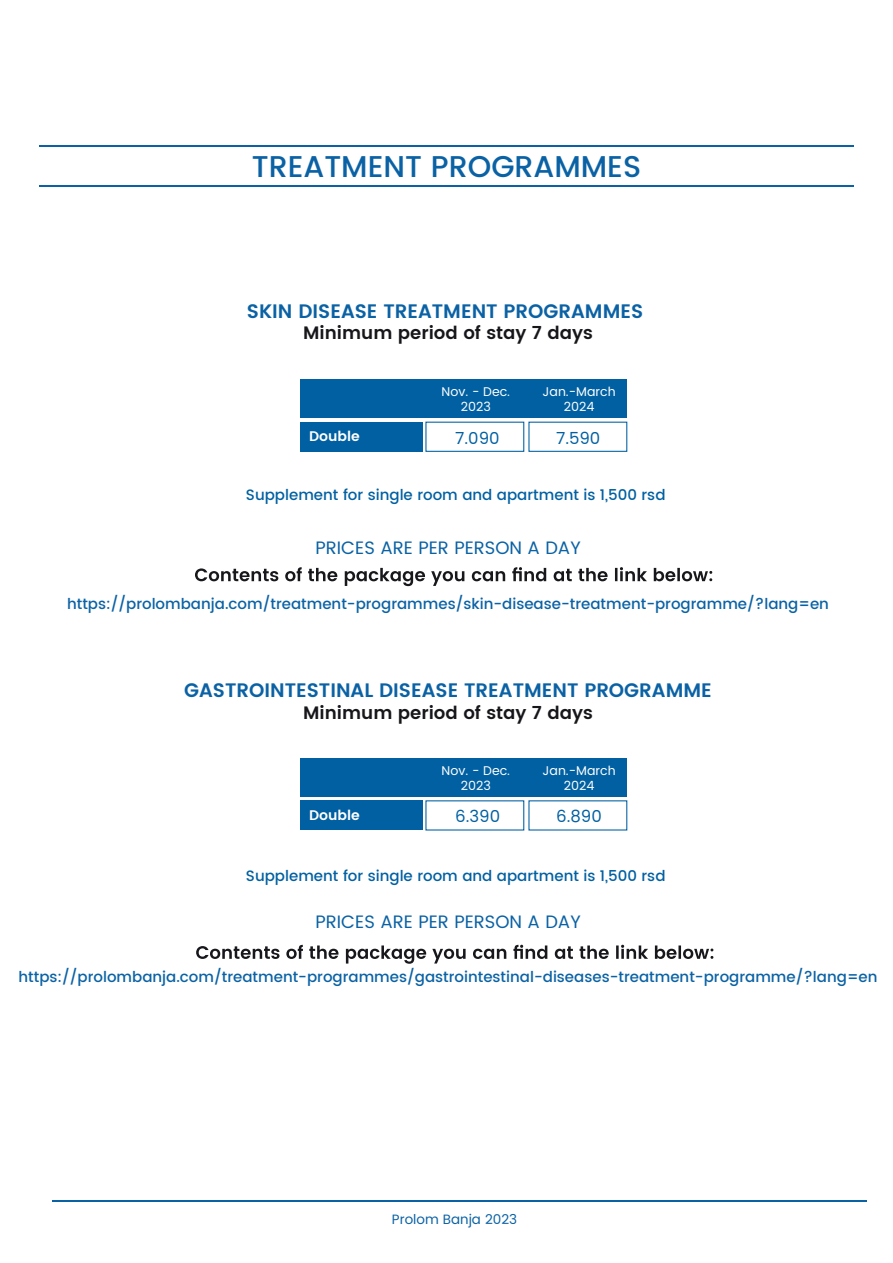
<style>
.page{position:relative;width:893px;height:1263px;background:#fff}
.page>*{position:absolute;margin:0;border:0;box-sizing:border-box;transform-origin:0 0}
.t1{font:500 30px "Poppins";color:#0a62a5}
.t2{font:600 19.5px "Poppins";color:#0a62a5}
.t3{font:600 18px "Poppins";color:#17171b}
.t4{font:18px "Poppins";color:#0a62a5}
.t5{font:16.5px "Poppins";color:#0060a2}
.t6{font:500 15px "Poppins";color:#0a62a5}
.t7{font:500 15px "Poppins";color:#0060a2}
.t8{font:600 13.95px "Poppins";color:#fff}
.t9{font:13.5px "Poppins";color:#0a62a5}
.t10{font:12.6px/15.1px "Poppins";color:#fff;text-align:center}
</style>
<div class="page">
<hr style="left:52px;top:1200px;width:814px;height:2px;background:#0a62a5">
<hr style="left:39px;top:185px;width:815px;height:2px;background:#0a62a5">
<hr style="left:39px;top:145px;width:815px;height:1px;background:#0a62a5">
<svg style="left:195px;top:567px;width:517px;height:19px"></svg>
<svg style="left:196px;top:945px;width:517px;height:19px"></svg>
<div style="left:300px;top:380px;width:326px;height:38px;background:#0060a2"></div>
<div style="left:425px;top:422px;width:99px;height:30px;border:1px solid #0060a2"></div>
<div style="left:528px;top:422px;width:99px;height:30px;border:1px solid #0060a2"></div>
<div style="left:300px;top:422px;width:123px;height:29px;background:#0060a2"></div>
<div style="left:300px;top:758px;width:326px;height:38px;background:#0060a2"></div>
<div style="left:300px;top:801px;width:123px;height:29px;background:#0060a2"></div>
<h1 class="t1" style="left:252px;top:145px;width:391px">TREATMENT PROGRAMMES</h1>
<h2 class="t2" style="left:247px;top:296px;width:398px">SKIN DISEASE TREATMENT PROGRAMMES</h2>
<p class="t3" style="left:303px;top:319px;width:291px">Minimum period of stay 7 days</p>
<p class="t8" style="left:309px;top:426px;width:52px">Double</p>
<p class="t10" style="left:442px;top:384px;width:70px">Nov. - Dec.<br>2023</p>
<p class="t10" style="left:543px;top:384px;width:75px">Jan.-March<br>2024</p>
<p class="t5" style="left:455px;top:426px;width:46px">7.090</p>
<p class="t5" style="left:556px;top:426px;width:46px">7.590</p>
<p class="t7" style="left:246px;top:484px;width:421px">Supplement for single room and apartment is 1,500 rsd</p>
<p class="t4" style="left:315px;top:535px;width:267px">PRICES ARE PER PERSON A DAY</p>
<p class="t6" style="left:67px;top:593px;width:763px">https://prolombanja.com/treatment-programmes/skin-disease-treatment-programme/?lang=en</p>
<h2 class="t2" style="left:184px;top:676px;width:529px">GASTROINTESTINAL DISEASE TREATMENT PROGRAMME</h2>
<p class="t3" style="left:303px;top:699px;width:291px">Minimum period of stay 7 days</p>
<p class="t8" style="left:309px;top:804px;width:52px">Double</p>
<p class="t10" style="left:442px;top:763px;width:70px">Nov. - Dec.<br>2023</p>
<p class="t10" style="left:543px;top:763px;width:75px">Jan.-March<br>2024</p>
<p class="t5" style="left:455px;top:804px;width:46px">6.390</p>
<p class="t5" style="left:556px;top:804px;width:47px">6.890</p>
<p class="t7" style="left:246px;top:865px;width:421px">Supplement for single room and apartment is 1,500 rsd</p>
<p class="t4" style="left:315px;top:908px;width:267px">PRICES ARE PER PERSON A DAY</p>
<p class="t6" style="left:18px;top:965px;width:861px">https://prolombanja.com/treatment-programmes/gastrointestinal-diseases-treatment-programme/?lang=en</p>
<p class="t9" style="left:392px;top:1209px;width:127px">Prolom Banja 2023</p>
</div>
